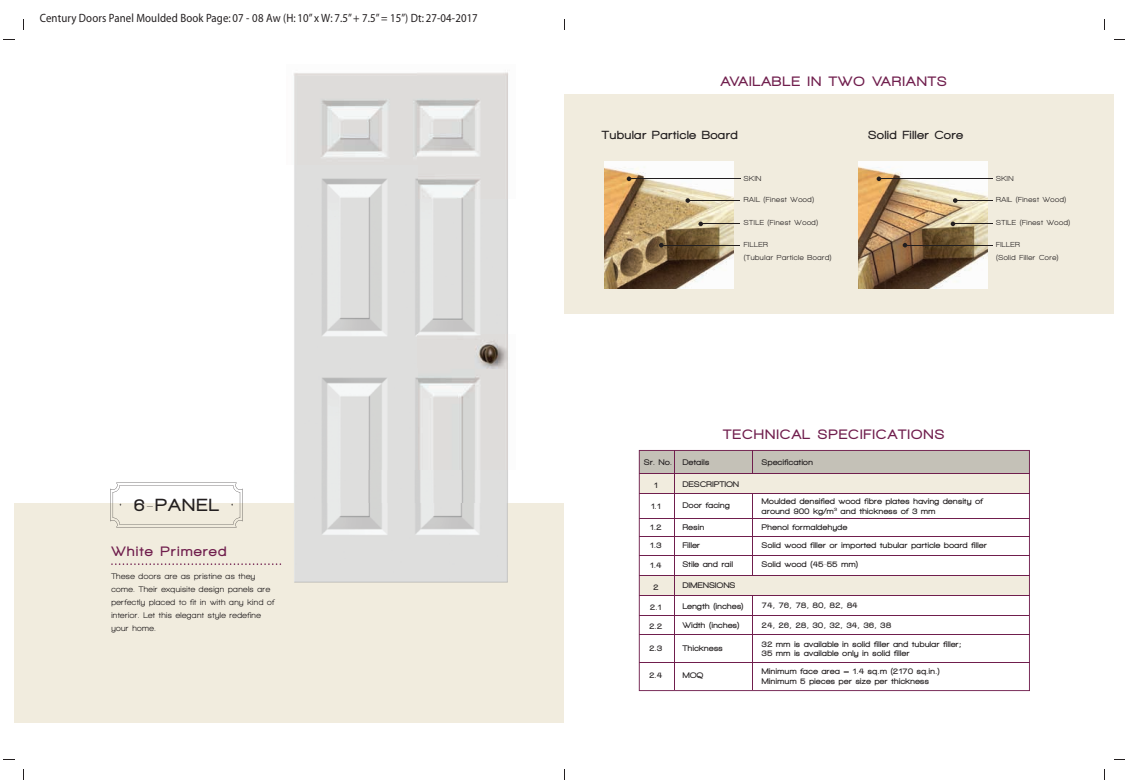
<style>
.page{position:relative;width:1127px;height:784px;background:#fff}
.page>*{position:absolute;margin:0;border:0;box-sizing:border-box;transform-origin:0 0}
.t1{font:900 18px "Walkway";letter-spacing:.12em;color:#231f20}
.t2{font:900 14px "Walkway";letter-spacing:.12em;color:#701e4d}
.t3{font:900 12.1px "Walkway";letter-spacing:.075em;color:#231f20}
.t4{font:12px "Myriad";letter-spacing:.01em;color:#231f20;scale:.9 1}
.t5{font:900 8.4px/9.6px "Walkway";letter-spacing:.06em;color:#231f20}
.t6{font:800 8.4px/13px "Walkway";letter-spacing:.05em;color:#231f20}
.t7{font:800 7.4px/13px "Walkway";letter-spacing:.075em;color:#231f20}
</style>
<div class="page">
<svg style="left:4px;top:19px;width:20px;height:21px"></svg>
<svg style="left:4px;top:759px;width:20px;height:20px"></svg>
<svg style="left:1104px;top:19px;width:20px;height:21px"></svg>
<svg style="left:1104px;top:759px;width:20px;height:20px"></svg>
<div style="left:15px;top:30px;width:1098px;height:738px;background:#fff"></div>
<div style="left:15px;top:503px;width:549px;height:219px;background:#f1ecde"></div>
<div style="left:564px;top:94px;width:549px;height:219px;background:#f1ecde"></div>
<svg style="left:110px;top:482px;width:132px;height:45px"></svg>
<svg style="left:111px;top:563px;width:170px;height:1px"></svg>
<img style="left:294px;top:72px;width:214px;height:511px">
<svg style="left:638px;top:450px;width:391px;height:241px"></svg>
<hr style="left:639px;top:473px;width:390px;height:1px;background:#701e4d">
<hr style="left:639px;top:492px;width:390px;height:1px;background:#701e4d">
<hr style="left:639px;top:518px;width:390px;height:1px;background:#701e4d">
<hr style="left:639px;top:535px;width:390px;height:1px;background:#701e4d">
<hr style="left:639px;top:554px;width:390px;height:1px;background:#701e4d">
<hr style="left:639px;top:575px;width:390px;height:1px;background:#701e4d">
<hr style="left:639px;top:595px;width:390px;height:1px;background:#701e4d">
<hr style="left:639px;top:615px;width:390px;height:1px;background:#701e4d">
<hr style="left:639px;top:634px;width:390px;height:1px;background:#701e4d">
<hr style="left:639px;top:662px;width:390px;height:1px;background:#701e4d">
<hr style="left:673px;top:450px;width:1px;height:239px;background:#701e4d">
<hr style="left:752px;top:493px;width:1px;height:82px;background:#701e4d">
<svg style="left:752px;top:450px;width:1px;height:23px"></svg>
<hr style="left:752px;top:595px;width:1px;height:94px;background:#701e4d">
<img style="left:604px;top:162px;width:129px;height:127px">
<img style="left:858px;top:162px;width:128px;height:127px">
<svg style="left:626px;top:176px;width:5px;height:5px"></svg>
<hr style="left:687px;top:200px;width:53px;height:1px;background:#231f20">
<hr style="left:629px;top:178px;width:111px;height:1px;background:#231f20">
<hr style="left:700px;top:223px;width:40px;height:1px;background:#231f20">
<svg style="left:698px;top:221px;width:4px;height:5px"></svg>
<svg style="left:685px;top:198px;width:4px;height:5px"></svg>
<hr style="left:954px;top:200px;width:38px;height:1px;background:#231f20">
<hr style="left:881px;top:178px;width:111px;height:1px;background:#231f20">
<hr style="left:952px;top:223px;width:40px;height:1px;background:#231f20">
<svg style="left:950px;top:221px;width:4px;height:5px"></svg>
<svg style="left:952px;top:198px;width:5px;height:5px"></svg>
<svg style="left:876px;top:176px;width:5px;height:5px"></svg>
<hr style="left:661px;top:245px;width:79px;height:1px;background:#231f20">
<svg style="left:658px;top:243px;width:5px;height:4px"></svg>
<hr style="left:904px;top:245px;width:88px;height:1px;background:#231f20">
<svg style="left:902px;top:243px;width:5px;height:4px"></svg>
<h3 class="t4" style="left:40px;top:12px;width:488px">Century Doors Panel Moulded Book Page: 07 - 08 Aw (H: 10” x W: 7.5” + 7.5” = 15”) Dt: 27-04-2017</h3>
<h1 class="t1" style="left:134px;top:495px;width:85px">6-PANEL</h1>
<h2 class="t2" style="left:112px;top:543px;width:116px">White Primered</h2>
<p class="t6" style="left:111px;top:569px;width:164px">These doors are as pristine as they come. Their exquisite design panels are perfectly placed to fit in with any kind of interior. Let this elegant style redefine your home.</p>
<h2 class="t2" style="left:721px;top:74px;width:227px">AVAILABLE IN TWO VARIANTS</h2>
<h3 class="t3" style="left:602px;top:128px;width:137px">Tubular Particle Board</h3>
<h3 class="t3" style="left:868px;top:128px;width:96px">Solid Filler Core</h3>
<p class="t7" style="left:743px;top:171px;width:19px">SKIN</p>
<p class="t7" style="left:743px;top:193px;width:72px">RAIL (Finest Wood)</p>
<p class="t7" style="left:743px;top:216px;width:76px">STILE (Finest Wood)</p>
<p class="t7" style="left:995px;top:171px;width:19px">SKIN</p>
<p class="t7" style="left:995px;top:193px;width:72px">RAIL (Finest Wood)</p>
<p class="t7" style="left:995px;top:216px;width:76px">STILE (Finest Wood)</p>
<p class="t7" style="left:743px;top:238px;width:89px">FILLER<br>(Tubular Particle Board)</p>
<p class="t7" style="left:995px;top:238px;width:64px">FILLER<br>(Solid Filler Core)</p>
<h2 class="t2" style="left:723px;top:427px;width:222px">TECHNICAL SPECIFICATIONS</h2>
<p class="t5" style="left:644px;top:457px;width:29px">Sr. No.</p>
<p class="t5" style="left:654px;top:480px;width:5px">1</p>
<p class="t5" style="left:682px;top:457px;width:28px">Details</p>
<p class="t5" style="left:761px;top:457px;width:52px">Specification</p>
<p class="t5" style="left:682px;top:479px;width:58px">DESCRIPTION</p>
<p class="t5" style="left:650px;top:501px;width:11px">1.1</p>
<p class="t5" style="left:650px;top:518px;width:13px;line-height:17.9px">1.2<br>1.3</p>
<p class="t5" style="left:650px;top:560px;width:13px">1.4</p>
<p class="t5" style="left:650px;top:601px;width:13px">2.1</p>
<p class="t5" style="left:649px;top:621px;width:14px">2.2</p>
<p class="t5" style="left:649px;top:642px;width:14px">2.3</p>
<p class="t5" style="left:649px;top:669px;width:14px">2.4</p>
<p class="t5" style="left:653px;top:581px;width:6px">2</p>
<p class="t5" style="left:682px;top:500px;width:48px">Door facing</p>
<p class="t5" style="left:682px;top:518px;width:23px;line-height:17.9px">Resin<br>Filler</p>
<p class="t5" style="left:682px;top:559px;width:52px">Stile and rail</p>
<p class="t5" style="left:682px;top:580px;width:54px">DIMENSIONS</p>
<p class="t5" style="left:682px;top:600px;width:62px">Length (inches)</p>
<p class="t5" style="left:682px;top:620px;width:58px">Width (inches)</p>
<p class="t5" style="left:682px;top:643px;width:41px">Thickness</p>
<p class="t5" style="left:682px;top:670px;width:22px">MOQ</p>
<p class="t5" style="left:761px;top:496px;width:222px">Moulded densified wood fibre plates having density of around 900 kg/m<sup>3</sup> and thickness of 3 mm</p>
<p class="t5" style="left:761px;top:518px;width:226px;line-height:17.6px">Phenol formaldehyde<br>Solid wood filler or imported tubular particle board filler</p>
<p class="t5" style="left:761px;top:559px;width:98px">Solid wood (45-55 mm)</p>
<p class="t5" style="left:761px;top:600px;width:97px">74, 76, 78, 80, 82, 84</p>
<p class="t5" style="left:761px;top:619px;width:130px">24, 26, 28, 30, 32, 34, 36, 38</p>
<p class="t5" style="left:761px;top:638px;width:201px">32 mm is available in solid filler and tubular filler;<br>35 mm is available only in solid filler</p>
<p class="t5" style="left:761px;top:666px;width:179px">Minimum face area = 1.4 sq.m (2170 sq.in.)<br>Minimum 5 pieces per size per thickness</p>
</div>
